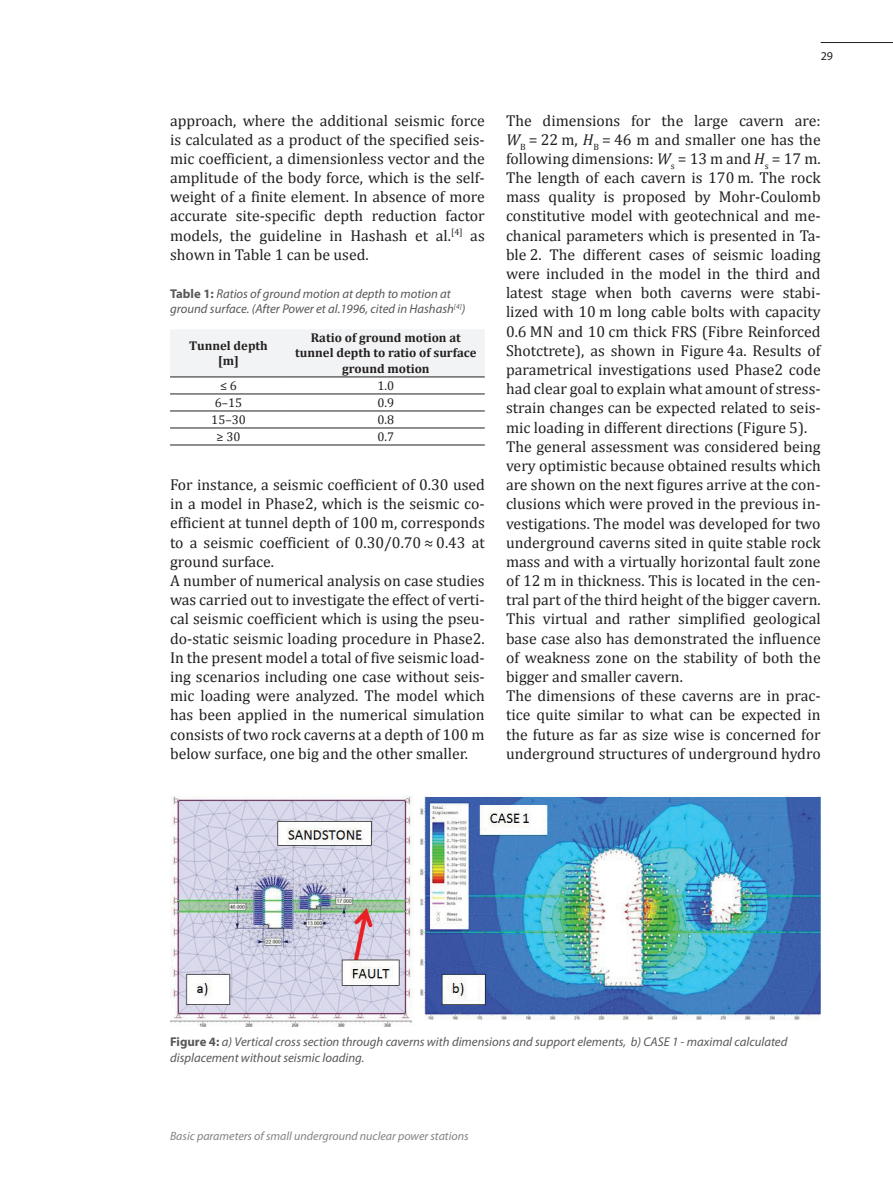
<style>
.page{position:relative;width:893px;height:1191px;background:#fff}
.page>*{position:absolute;margin:0;border:0;box-sizing:border-box;transform-origin:0 0}
.t1{font:15.75px/19.2px "Cambria";color:#231f20}
.t2{font:italic 12.75px/15.3px "Myriad Pro";color:#57585a}
.t3{font:700 12.75px/15.3px "Cambria";color:#231f20;text-align:center}
.t4{font:12.75px "Cambria";color:#231f20}
.t5{font:italic 12px "Myriad Pro";color:#808285}
.t6{font:12px "Myriad Pro";color:#231f20}
.s1{font-weight:700;font-style:normal}
.s2{font-style:italic}
</style>
<div class="page">
<hr style="left:821px;top:42px;width:72px;height:1px;background:#231f20">
<div style="left:170px;top:330px;width:315px;height:47px;background:#f2f3f4"></div>
<hr style="left:170px;top:394px;width:117px;height:1px;background:#231f20">
<hr style="left:287px;top:394px;width:198px;height:1px;background:#231f20">
<hr style="left:170px;top:411px;width:117px;height:1px;background:#231f20">
<hr style="left:287px;top:411px;width:198px;height:1px;background:#231f20">
<hr style="left:170px;top:428px;width:117px;height:1px;background:#231f20">
<hr style="left:287px;top:428px;width:198px;height:1px;background:#231f20">
<hr style="left:170px;top:445px;width:117px;height:1px;background:#231f20">
<hr style="left:287px;top:445px;width:198px;height:1px;background:#231f20">
<hr style="left:170px;top:377px;width:117px;height:1px;background:#231f20">
<hr style="left:287px;top:377px;width:198px;height:1px;background:#231f20">
<img style="left:170px;top:795px;width:651px;height:231px">
<p class="t6" style="left:821px;top:48px;width:14px">29</p>
<p class="t1" style="left:170px;top:110px;width:316px;text-align:justify">approach, where the additional seismic force is calculated as a product of the specified seis&shy;mic coefficient, a dimensionless vector and the amplitude of the body force, which is the self&shy;weight of a finite element. In absence of more accurate site-specific depth reduction factor models, the guideline in Hashash et al.<sup>[4]</sup> as shown in Table 1 can be used.</p>
<p class="t2" style="left:170px;top:286px;width:297px"><span class="s1">Table 1:</span> Ratios of ground motion at depth to motion at ground surface. (After Power et al.1996, cited in Hashash<sup>[4]</sup>)</p>
<p class="t3" style="left:189px;top:337px;width:80px">Tunnel depth [m]</p>
<p class="t3" style="left:295px;top:330px;width:183px">Ratio of ground motion at tunnel depth to ratio of surface ground motion</p>
<p class="t4" style="left:220px;top:378px;width:18px">≤ 6</p>
<p class="t4" style="left:378px;top:378px;width:18px">1.0</p>
<p class="t4" style="left:215px;top:395px;width:29px">6–15</p>
<p class="t4" style="left:378px;top:395px;width:18px">0.9</p>
<p class="t4" style="left:211px;top:412px;width:36px">15–30</p>
<p class="t4" style="left:378px;top:412px;width:18px">0.8</p>
<p class="t4" style="left:217px;top:429px;width:25px">≥ 30</p>
<p class="t4" style="left:378px;top:429px;width:18px">0.7</p>
<p class="t1" style="left:170px;top:475px;width:316px">For instance, a seismic coefficient of 0.30 used in a model in Phase2, which is the seismic co&shy;efficient at tunnel depth of 100 m, corresponds to a seismic coefficient of 0.30/0.70 ≈ 0.43 at ground surface.<br>A number of numerical analysis on case studies was carried out to investigate the effect of verti&shy;cal seismic coefficient which is using the pseu&shy;do-static seismic loading procedure in Phase2.<br>In the present model a total of five seismic load&shy;ing scenarios including one case without seis&shy;mic loading were analyzed. The model which has been applied in the numerical simulation consists of two rock caverns at a depth of 100 m below surface, one big and the other smaller.</p>
<p class="t1" style="left:506px;top:111px;width:316px">The dimensions for the large cavern are:<br><span class="s2">W</span><sub>B</sub> = 22 m, <span class="s2">H</span><sub>B</sub> = 46 m and smaller one has the following dimensions: <span class="s2">W</span><sub>s</sub> = 13 m and <span class="s2">H</span><sub>s</sub> = 17 m.<br>The length of each cavern is 170 m. The rock mass quality is proposed by Mohr-Coulomb constitutive model with geotechnical and me&shy;chanical parameters which is presented in Ta&shy;ble 2. The different cases of seismic loading were included in the model in the third and latest stage when both caverns were stabi&shy;lized with 10 m long cable bolts with capacity 0.6 MN and 10 cm thick FRS (Fibre Reinforced Shotctrete), as shown in Figure 4a. Results of parametrical investigations used Phase2 code had clear goal to explain what amount of stress&shy;strain changes can be expected related to seis&shy;mic loading in different directions (Figure 5).<br>The general assessment was considered being very optimistic because obtained results which are shown on the next figures arrive at the con&shy;clusions which were proved in the previous in&shy;vestigations. The model was developed for two underground caverns sited in quite stable rock mass and with a virtually horizontal fault zone of 12 m in thickness. This is located in the cen&shy;tral part of the third height of the bigger cavern.<br>This virtual and rather simplified geological base case also has demonstrated the influence of weakness zone on the stability of both the bigger and smaller cavern.<br>The dimensions of these caverns are in prac&shy;tice quite similar to what can be expected in the future as far as size wise is concerned for underground structures of underground hydro</p>
<p class="t2" style="left:170px;top:1034px;width:619px"><span class="s1">Figure 4:</span> a) Vertical cross section through caverns with dimensions and support elements, b) CASE 1 - maximal calculated displacement without seismic loading.</p>
<p class="t5" style="left:170px;top:1128px;width:300px">Basic parameters of small underground nuclear power stations</p>
</div>
